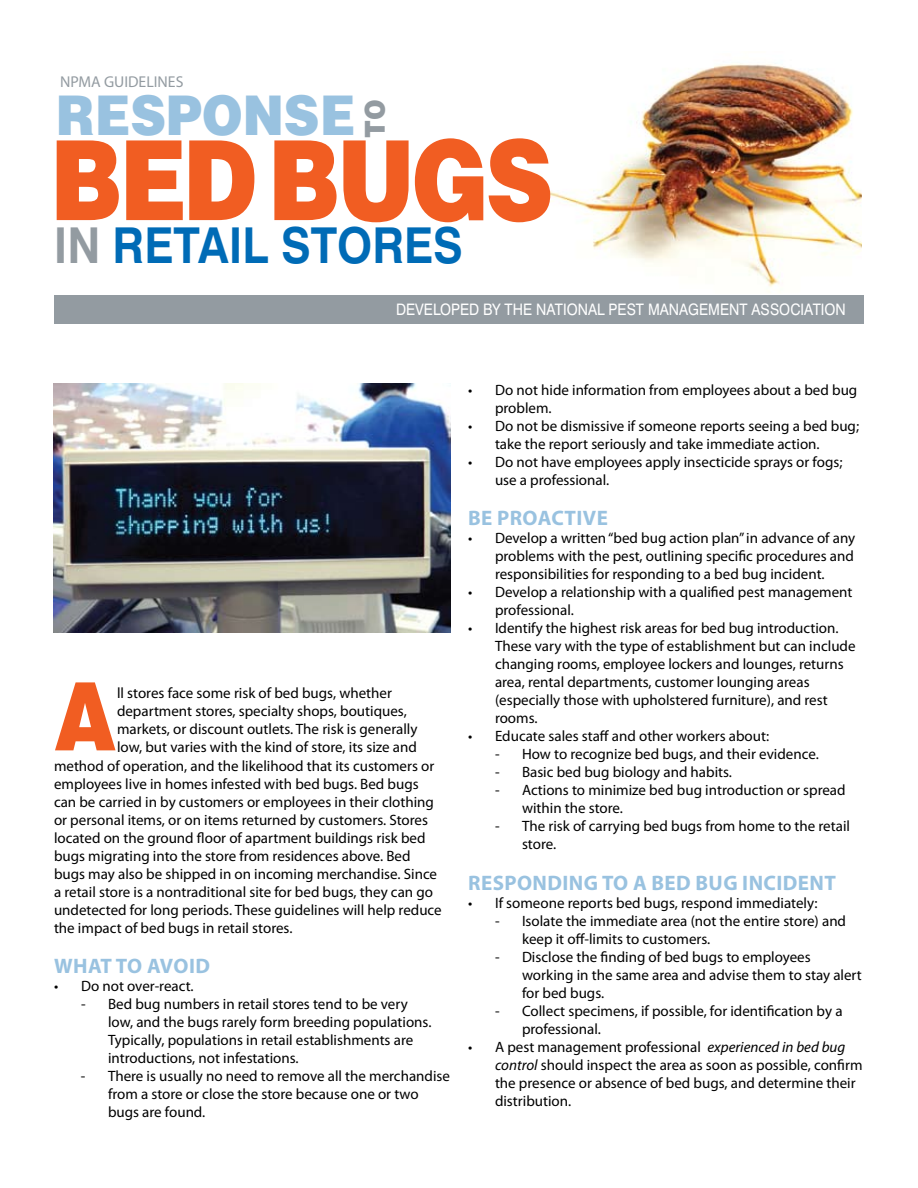
<style>
.page{position:relative;width:918px;height:1188px;background:#fff}
.page>*{position:absolute;margin:0;border:0;box-sizing:border-box;transform-origin:0 0}
.t1{font:110.4px "Switzerland Black Plain";letter-spacing:-.04em;color:#f15d22;scale:.85 1}
.t2{font:94.2px "Switzerland Black Plain";color:#f15d22;scale:.85 1}
.t3{font:54.9px "Switzerland Black Plain";color:#99c2e0;scale:.9 1}
.t4{font:700 49.5px "Swiss 721 BT";color:#006bb6;scale:.9 1}
.t5{font:27.45px "Switzerland Black Plain";color:#939ba1;scale:.9 1}
.t6{font:700 21px "Myriad Pro";letter-spacing:.02em;color:#99c2e0}
.t7{font:15.9px "Swiss 721 BT";color:#fff;scale:.9 1}
.t8{font:15.75px "Myriad Pro";color:#939ba1}
.t9{font:15px/18px "Myriad Pro";color:#000}
.s1{color:#939ba1}
.s2{font-style:italic}
</style>
<div class="page">
<img style="left:526px;top:63px;width:336px;height:229px">
<div style="left:54px;top:295px;width:810px;height:28px;background:#939ba1"></div>
<img style="left:54px;top:383px;width:397px;height:249px">
<p class="t8" style="left:60px;top:72px;width:125px">NPMA GUIDELINES</p>
<h3 class="t3" style="left:56px;top:79px;width:334px">RESPONSE</h3>
<h1 class="t1" style="left:50px;top:108px;width:594px">BED BUGS</h1>
<h3 class="t5" style="left:357px;top:138px;width:44px;rotate:-90deg">TO</h3>
<h3 class="t4" style="left:54px;top:215px;width:456px"><span class="s1">IN</span> RETAIL STORES</h3>
<p class="t7" style="left:396px;top:300px;width:501px">DEVELOPED BY THE NATIONAL PEST MANAGEMENT ASSOCIATION</p>
<h2 class="t2" style="left:54px;top:655px;width:75px">A</h2>
<p class="t9" style="left:54px;top:757px;width:389px">method of operation, and the likelihood that its customers or employees live in homes infested with bed bugs. Bed bugs can be carried in by customers or employees in their clothing or personal items, or on items returned by customers. Stores located on the ground floor of apartment buildings risk bed bugs migrating into the store from residences above. Bed bugs may also be shipped in on incoming merchandise. Since a retail store is a nontraditional site for bed bugs, they can go undetected for long periods. These guidelines will help reduce the impact of bed bugs in retail stores.</p>
<h3 class="t6" style="left:54px;top:953px;width:157px">WHAT TO AVOID</h3>
<p class="t9" style="left:54px;top:977px;width:141px">• Do not over-react.</p>
<p class="t9" style="left:108px;top:995px;width:325px;text-indent:-27px">- Bed bug numbers in retail stores tend to be very low, and the bugs rarely form breeding populations.<br>Typically, populations in retail establishments are introductions, not infestations.</p>
<p class="t9" style="left:108px;top:1067px;width:343px;text-indent:-27px">- There is usually no need to remove all the merchandise from a store or close the store because one or two bugs are found.</p>
<p class="t9" style="left:117px;top:683px;width:302px">ll stores face some risk of bed bugs, whether department stores, specialty shops, boutiques, markets, or discount outlets. The risk is generally low, but varies with the kind of store, its size and</p>
<p class="t9" style="left:495px;top:380px;width:364px;text-indent:-27px">• Do not hide information from employees about a bed bug problem.</p>
<p class="t9" style="left:495px;top:416px;width:366px;text-indent:-27px">• Do not be dismissive if someone reports seeing a bed bug; take the report seriously and take immediate action.</p>
<p class="t9" style="left:495px;top:452px;width:349px;text-indent:-27px">• Do not have employees apply insecticide sprays or fogs; use a professional.</p>
<h3 class="t6" style="left:468px;top:504px;width:141px">BE PROACTIVE</h3>
<p class="t9" style="left:495px;top:529px;width:362px;text-align:justify;text-indent:-27px">• Develop a written “bed bug action plan” in advance of any problems with the pest, outlining specific procedures and responsibilities for responding to a bed bug incident.</p>
<p class="t9" style="left:495px;top:583px;width:359px;text-indent:-27px">• Develop a relationship with a qualified pest management professional.</p>
<p class="t9" style="left:495px;top:619px;width:362px;text-indent:-27px">• Identify the highest risk areas for bed bug introduction.<br>These vary with the type of establishment but can include changing rooms, employee lockers and lounges, returns area, rental departments, customer lounging areas (especially those with upholstered furniture), and rest rooms.</p>
<p class="t9" style="left:468px;top:727px;width:303px">• Educate sales staff and other workers about:</p>
<p class="t9" style="left:495px;top:745px;width:325px">- How to recognize bed bugs, and their evidence.</p>
<p class="t9" style="left:495px;top:763px;width:239px">- Basic bed bug biology and habits.</p>
<p class="t9" style="left:522px;top:781px;width:325px;text-indent:-27px">- Actions to minimize bed bug introduction or spread within the store.</p>
<p class="t9" style="left:522px;top:817px;width:330px;text-indent:-27px">- The risk of carrying bed bugs from home to the retail store.</p>
<h3 class="t6" style="left:468px;top:869px;width:369px">RESPONDING TO A BED BUG INCIDENT</h3>
<p class="t9" style="left:468px;top:893px;width:351px">• If someone reports bed bugs, respond immediately:</p>
<p class="t9" style="left:522px;top:911px;width:326px;text-indent:-27px">- Isolate the immediate area (not the entire store) and keep it off-limits to customers.</p>
<p class="t9" style="left:522px;top:947px;width:341px;text-indent:-27px">- Disclose the finding of bed bugs to employees working in the same area and advise them to stay alert for bed bugs.</p>
<p class="t9" style="left:522px;top:1001px;width:322px;text-indent:-27px">- Collect specimens, if possible, for identification by a professional.</p>
<p class="t9" style="left:495px;top:1037px;width:369px;text-indent:-27px">• A pest management professional <span class="s2">experienced in bed bug control</span> should inspect the area as soon as possible, confirm the presence or absence of bed bugs, and determine their distribution.</p>
</div>
